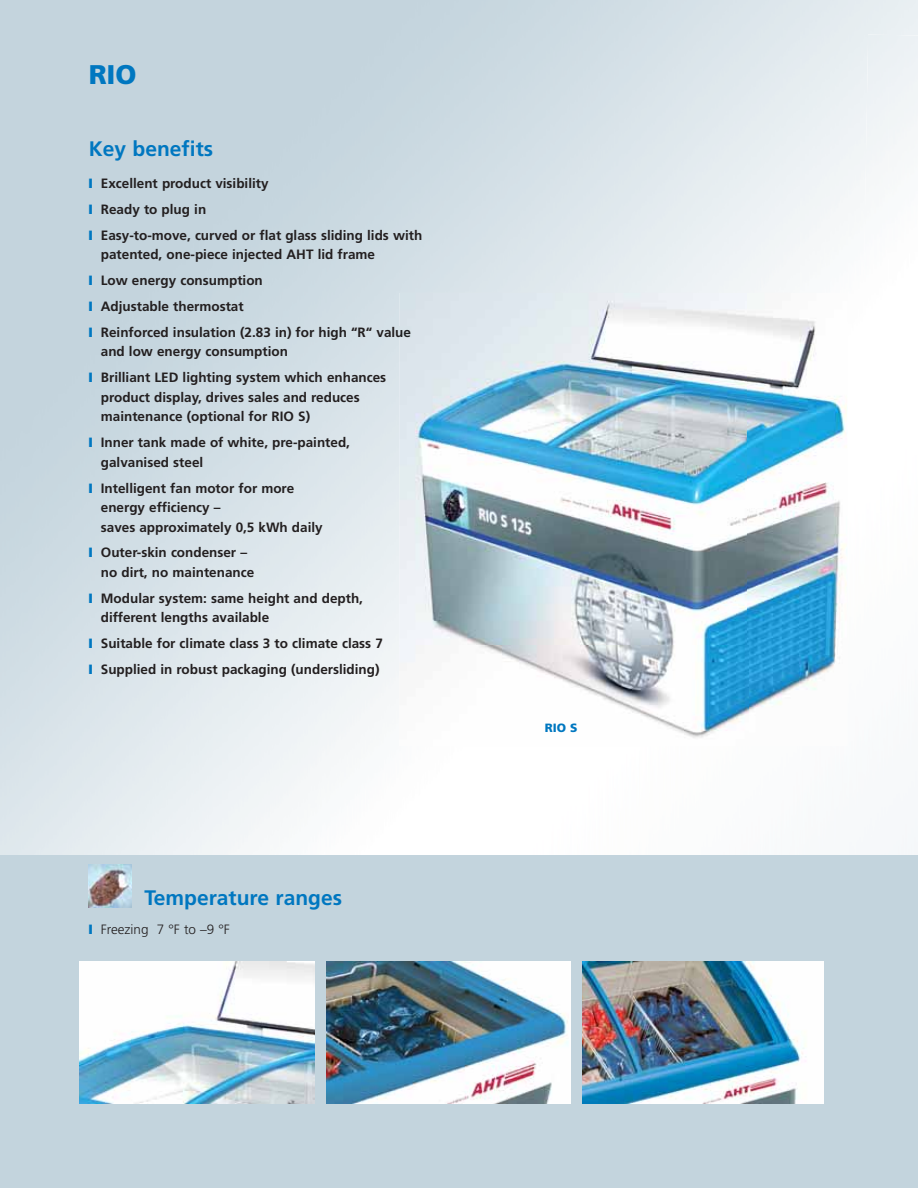
<style>
.page{position:relative;width:918px;height:1188px;background:#fff}
.page>*{position:absolute;margin:0;border:0;box-sizing:border-box;transform-origin:0 0}
.t1{font:900 27px "Frutiger LT";color:#0077c0}
.t2{font:700 21px "Frutiger LT";color:#0077c0}
.t3{font:700 13.5px/26px "Frutiger LT";color:#231f20}
.t4{font:300 13.5px "Frutiger LT";color:#231f20}
.t5{font:900 12px "Frutiger LT";color:#0077c0}
.s1{color:#1e1e20}
</style>
<div class="page">
<div style="left:0;top:855px;width:918px;height:333px;background:#c3d4dd"></div>
<img style="left:89px;top:865px;width:43px;height:42px">
<img style="left:80px;top:962px;width:235px;height:141px">
<img style="left:327px;top:962px;width:243px;height:141px">
<img style="left:582px;top:962px;width:242px;height:141px">
<img style="left:399px;top:293px;width:448px;height:447px">
<svg style="left:399px;top:327px;width:12px;height:10px"></svg>
<svg style="left:89px;top:179px;width:3px;height:9px"></svg>
<svg style="left:89px;top:204px;width:7px;height:11px"></svg>
<svg style="left:89px;top:230px;width:7px;height:11px"></svg>
<svg style="left:89px;top:276px;width:7px;height:10px"></svg>
<svg style="left:89px;top:302px;width:7px;height:10px"></svg>
<svg style="left:89px;top:327px;width:7px;height:11px"></svg>
<svg style="left:89px;top:373px;width:7px;height:10px"></svg>
<svg style="left:89px;top:438px;width:7px;height:10px"></svg>
<svg style="left:89px;top:483px;width:7px;height:11px"></svg>
<svg style="left:89px;top:548px;width:7px;height:10px"></svg>
<svg style="left:89px;top:593px;width:7px;height:11px"></svg>
<svg style="left:89px;top:639px;width:7px;height:10px"></svg>
<svg style="left:89px;top:665px;width:7px;height:10px"></svg>
<h1 class="t1" style="left:89px;top:65px;width:49px">RIO</h1>
<h2 class="t2" style="left:89px;top:138px;width:126px">Key benefits</h2>
<p class="t3" style="left:101px;top:171px;width:323px">Excellent product visibility<br>Ready to plug in<br>Easy-to-move, curved or flat glass sliding lids with</p>
<p class="t3" style="left:101px;top:242px;width:312px">patented, one-piece injected AHT lid frame<br>Low energy consumption<br>Adjustable thermostat<br>Reinforced insulation (2.83 in) for high “R“ val<span class="s1">ue</span></p>
<p class="t3" style="left:101px;top:340px;width:287px">and low energy consumption<br>Brilliant LED lighting system which enhances</p>
<p class="t3" style="left:101px;top:388px;width:260px;line-height:19.5px">product display, drives sales and reduces maintenance (optional for RIO S)</p>
<p class="t3" style="left:101px;top:434px;width:251px;line-height:19.5px">Inner tank made of white, pre-painted, galvanised steel</p>
<p class="t3" style="left:101px;top:479px;width:223px;line-height:19.5px">Intelligent fan motor for more energy efficiency –<br>saves approximately 0,5 kWh daily</p>
<p class="t3" style="left:101px;top:544px;width:155px;line-height:19.5px">Outer-skin condenser – no dirt, no maintenance</p>
<p class="t3" style="left:101px;top:589px;width:264px;line-height:19.5px">Modular system: same height and depth, different lengths available</p>
<p class="t3" style="left:101px;top:631px;width:284px">Suitable for climate class 3 to climate class 7<br>Supplied in robust packaging (undersliding)</p>
<h2 class="t2" style="left:145px;top:888px;width:199px">Temperature ranges</h2>
<p class="t4" style="left:101px;top:923px;width:131px">Freezing 7 °F to –9 °F</p>
<p class="t5" style="left:545px;top:724px;width:34px">RIO S</p>
</div>
